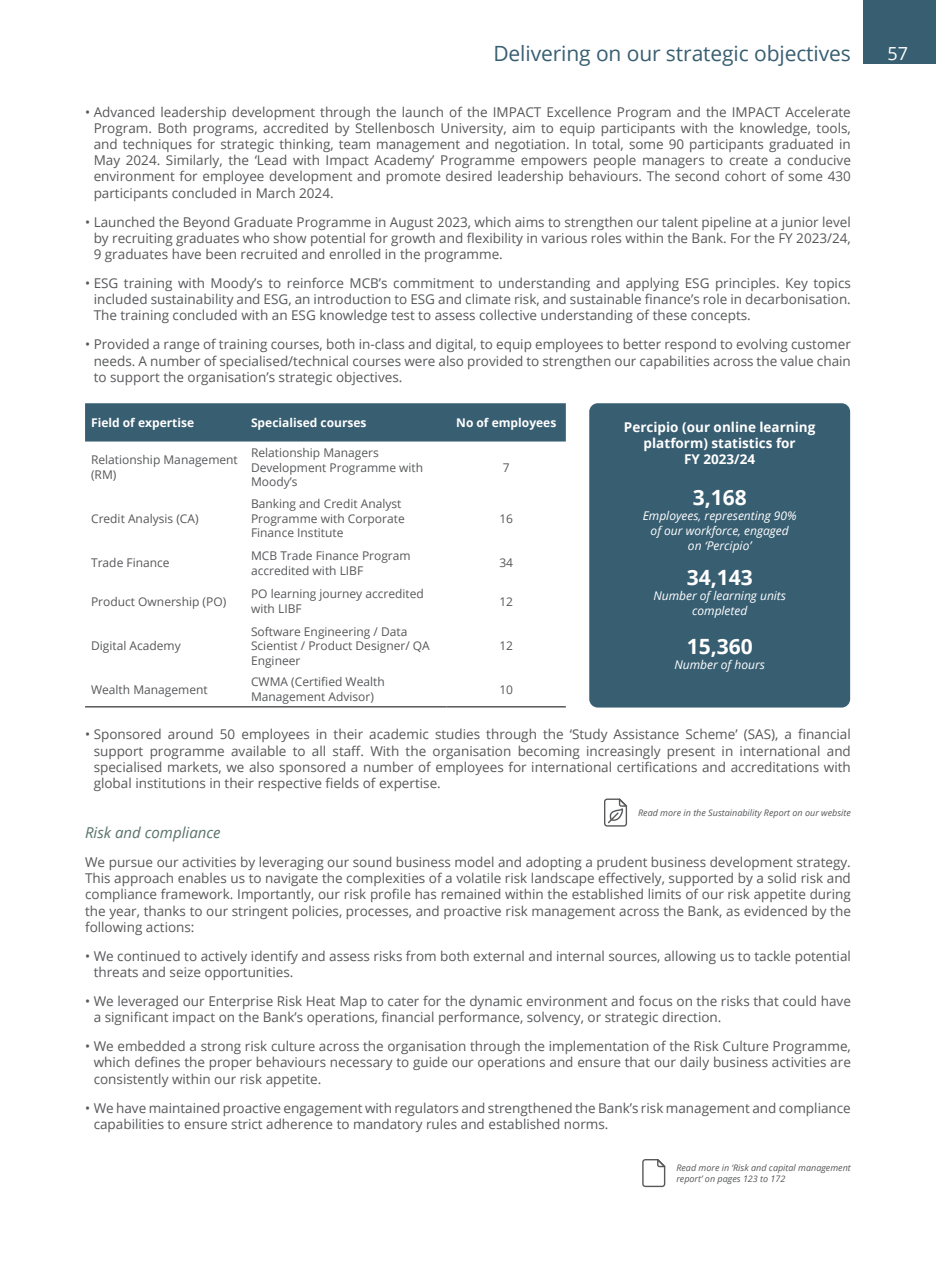
<style>
.page{position:relative;width:936px;height:1276px;background:#fff}
.page>*{position:absolute;margin:0;border:0;box-sizing:border-box;transform-origin:0 0}
.t1{font:21px "Open Sans";letter-spacing:-.005em;color:#385e71}
.t2{font:700 21px "Open Sans";color:#fff}
.t3{font:18px "Open Sans";color:#fff}
.t4{font:italic 15px "Open Sans";color:#58726b}
.t5{font:13.5px/16.2px "Open Sans";color:#57585a;text-align:justify}
.t6{font:700 13.5px/16.2px "Open Sans";color:#fff;text-align:center}
.t7{font:12px/14.4px "Open Sans";color:#57585a}
.t8{font:italic 12px/15px "Open Sans";color:#fff;text-align:center}
.t9{font:700 12px "Open Sans";color:#fff}
.t10{font:italic 9px/10.8px "Open Sans";color:#57585a}
</style>
<div class="page">
<div style="left:863px;top:0;width:72px;height:64px;background:#385e71"></div>
<div style="left:85px;top:403px;width:481px;height:38px;background:#385e71"></div>
<hr style="left:85px;top:706px;width:160px;height:1px;background:#57585a">
<hr style="left:245px;top:706px;width:201px;height:1px;background:#57585a">
<hr style="left:446px;top:706px;width:120px;height:1px;background:#57585a">
<div style="left:589px;top:403px;width:261px;height:304px;background:#385e71;border-radius:9px"></div>
<svg style="left:604px;top:798px;width:23px;height:28px"></svg>
<svg style="left:642px;top:1159px;width:23px;height:28px"></svg>
<h1 class="t1" style="left:493px;top:39px;width:359px">Delivering on our strategic objectives</h1>
<h2 class="t3" style="left:887px;top:41px;width:22px">57</h2>
<p class="t5" style="left:94px;top:103px;width:758px;text-indent:-9px">• Advanced leadership development through the launch of the IMPACT Excellence Program and the IMPACT Accelerate Program. Both programs, accredited by Stellenbosch University, aim to equip participants with the knowledge, tools, and techniques for strategic thinking, team management and negotiation. In total, some 90 participants graduated in May 2024. Similarly, the ‘Lead with Impact Academy’ Programme empowers people managers to create a conducive environment for employee development and promote desired leadership behaviours. The second cohort of some 430 participants concluded in March 2024.</p>
<p class="t5" style="left:94px;top:213px;width:758px;text-indent:-9px">• Launched the Beyond Graduate Programme in August 2023, which aims to strengthen our talent pipeline at a junior level by recruiting graduates who show potential for growth and flexibility in various roles within the Bank. For the FY 2023/24, 9 graduates have been recruited and enrolled in the programme.</p>
<p class="t5" style="left:94px;top:275px;width:758px;text-indent:-9px">• ESG training with Moody’s to reinforce MCB’s commitment to understanding and applying ESG principles. Key topics included sustainability and ESG, an introduction to ESG and climate risk, and sustainable finance’s role in decarbonisation.<br>The training concluded with an ESG knowledge test to assess collective understanding of these concepts.</p>
<p class="t5" style="left:94px;top:336px;width:758px;text-indent:-9px">• Provided a range of training courses, both in-class and digital, to equip employees to better respond to evolving customer needs. A number of specialised/technical courses were also provided to strengthen our capabilities across the value chain to support the organisation’s strategic objectives.</p>
<p class="t9" style="left:91px;top:414px;width:104px">Field of expertise</p>
<p class="t9" style="left:251px;top:414px;width:117px">Specialised courses</p>
<p class="t9" style="left:456px;top:414px;width:102px">No of employees</p>
<p class="t7" style="left:91px;top:452px;width:148px">Relationship Management (RM)</p>
<p class="t7" style="left:251px;top:445px;width:174px">Relationship Managers<br>Development Programme with<br>Moody’s</p>
<p class="t7" style="left:503px;top:460px;width:8px">7</p>
<p class="t7" style="left:91px;top:511px;width:109px">Credit Analysis (CA)</p>
<p class="t7" style="left:251px;top:496px;width:155px">Banking and Credit Analyst<br>Programme with Corporate<br>Finance Institute</p>
<p class="t7" style="left:499px;top:511px;width:15px">16</p>
<p class="t7" style="left:91px;top:555px;width:80px">Trade Finance</p>
<p class="t7" style="left:251px;top:548px;width:161px">MCB Trade Finance Program accredited with LIBF</p>
<p class="t7" style="left:499px;top:555px;width:15px">34</p>
<p class="t7" style="left:91px;top:594px;width:137px">Product Ownership (PO)</p>
<p class="t7" style="left:251px;top:586px;width:174px">PO learning journey accredited with LIBF</p>
<p class="t7" style="left:499px;top:594px;width:15px">12</p>
<p class="t7" style="left:91px;top:638px;width:91px">Digital Academy</p>
<p class="t7" style="left:251px;top:624px;width:180px">Software Engineering / Data<br>Scientist / Product Designer/ QA<br>Engineer</p>
<p class="t7" style="left:499px;top:638px;width:15px">12</p>
<p class="t7" style="left:91px;top:682px;width:118px">Wealth Management</p>
<p class="t7" style="left:251px;top:674px;width:135px">CWMA (Certified Wealth<br>Management Advisor)</p>
<p class="t7" style="left:499px;top:682px;width:15px">10</p>
<p class="t6" style="left:624px;top:418px;width:193px">Percipio (our online learning platform) statistics for<br>FY 2023/24</p>
<h1 class="t2" style="left:692px;top:482px;width:56px">3,168</h1>
<p class="t8" style="left:642px;top:508px;width:155px">Employees, representing 90% of our workforce, engaged on ‘Percipio’</p>
<h1 class="t2" style="left:686px;top:562px;width:68px">34,143</h1>
<p class="t8" style="left:653px;top:588px;width:134px">Number of learning units completed</p>
<h1 class="t2" style="left:686px;top:631px;width:68px">15,360</h1>
<p class="t8" style="left:674px;top:657px;width:92px">Number of hours</p>
<p class="t5" style="left:94px;top:726px;width:758px;text-indent:-9px">• Sponsored around 50 employees in their academic studies through the ‘Study Assistance Scheme’ (SAS), a financial support programme available to all staff. With the organisation becoming increasingly present in international and specialised markets, we also sponsored a number of employees for international certifications and accreditations with global institutions in their respective fields of expertise.</p>
<p class="t4" style="left:85px;top:822px;width:137px">Risk and compliance</p>
<p class="t5" style="left:85px;top:853px;width:767px">We pursue our activities by leveraging our sound business model and adopting a prudent business development strategy.<br>This approach enables us to navigate the complexities of a volatile risk landscape effectively, supported by a solid risk and compliance framework. Importantly, our risk profile has remained within the established limits of our risk appetite during the year, thanks to our stringent policies, processes, and proactive risk management across the Bank, as evidenced by the following actions:</p>
<p class="t5" style="left:94px;top:947px;width:758px;text-indent:-9px">• We continued to actively identify and assess risks from both external and internal sources, allowing us to tackle potential threats and seize opportunities.</p>
<p class="t5" style="left:94px;top:992px;width:758px;text-indent:-9px">• We leveraged our Enterprise Risk Heat Map to cater for the dynamic environment and focus on the risks that could have a significant impact on the Bank’s operations, financial performance, solvency, or strategic direction.</p>
<p class="t5" style="left:94px;top:1038px;width:758px;text-indent:-9px">• We embedded a strong risk culture across the organisation through the implementation of the Risk Culture Programme, which defines the proper behaviours necessary to guide our operations and ensure that our daily business activities are consistently within our risk appetite.</p>
<p class="t5" style="left:94px;top:1099px;width:758px;text-indent:-9px">• We have maintained proactive engagement with regulators and strengthened the Bank’s risk management and compliance capabilities to ensure strict adherence to mandatory rules and established norms.</p>
<p class="t10" style="left:638px;top:807px;width:214px">Read more in the Sustainability Report on our website</p>
<p class="t10" style="left:676px;top:1162px;width:176px">Read more in ‘Risk and capital management report’ on pages 123 to 172</p>
</div>
